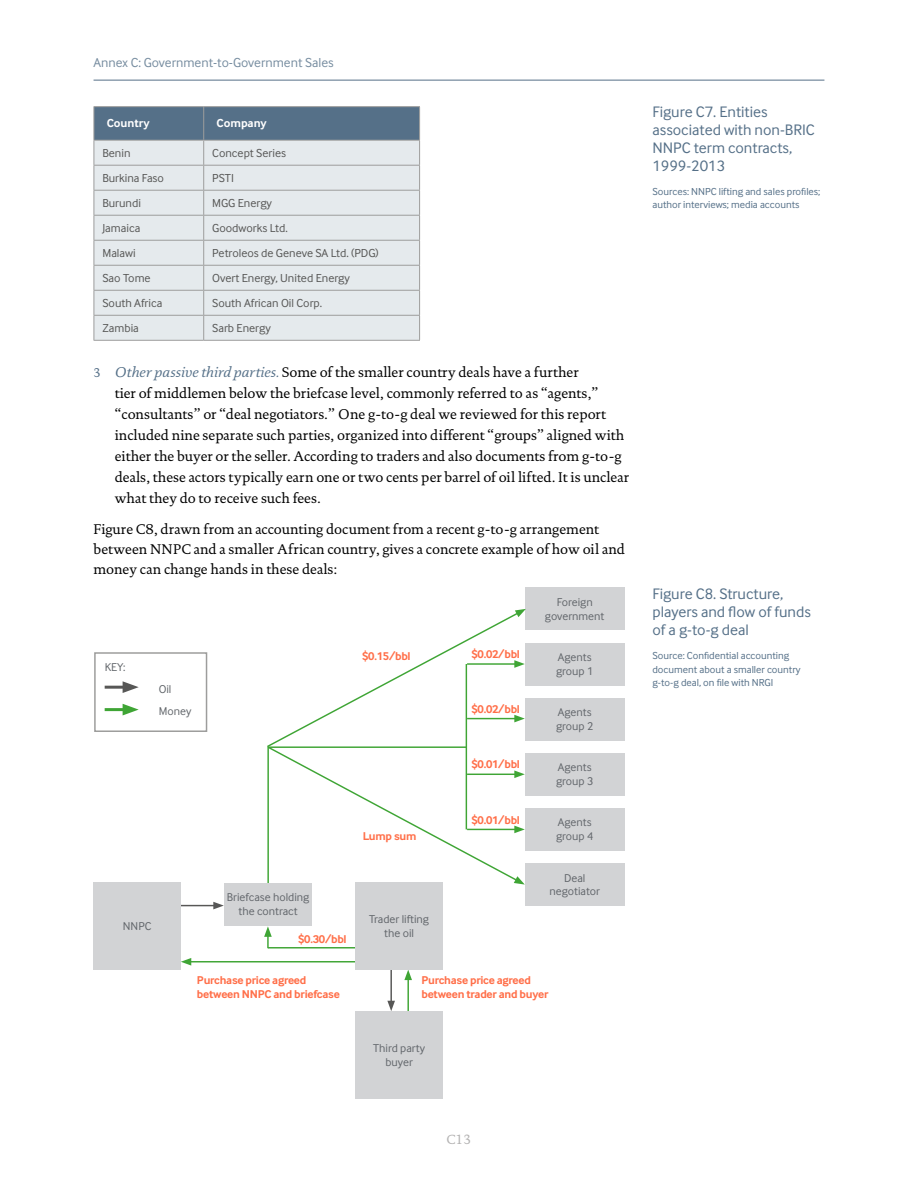
<style>
.page{position:relative;width:918px;height:1188px;background:#fff}
.page>*{position:absolute;margin:0;border:0;box-sizing:border-box;transform-origin:0 0}
.t1{font:15.75px/18px "Inter Face";color:#557088}
.t2{font:14.25px/21px "DTL Documenta T";color:#000}
.t3{font:13.5px "Inter Face";color:#778da0}
.t4{font:13.5px "DTL Documenta T";color:#b3b2b2}
.t5{font:12px "Inter Face";color:#575756}
.t6{font:700 12px "Inter Face";color:#fff}
.t7{font:11.7px/14px "Inter Face";color:#62666b;text-align:center}
.t8{font:700 11.7px/14px "Inter Face";letter-spacing:-.02em;color:#ff6f49}
.t9{font:10.5px/13.5px "Inter Face";color:#557088}
.s1{font-size:12.75px;color:#557088}
.s2{font-style:italic;color:#557088}
</style>
<div class="page">
<hr style="left:94px;top:80px;width:730px;height:1px;background:#557088">
<hr style="left:94px;top:106px;width:110px;height:1px;background:#9d9d9c">
<hr style="left:204px;top:106px;width:216px;height:1px;background:#9d9d9c">
<svg style="left:94px;top:107px;width:326px;height:233px;background:#ced5db"></svg>
<hr style="left:94px;top:340px;width:110px;height:1px;background:#9d9d9c">
<hr style="left:204px;top:340px;width:216px;height:1px;background:#9d9d9c">
<div style="left:525px;top:587px;width:100px;height:43px;background:#d2d3d5"></div>
<div style="left:525px;top:643px;width:100px;height:42px;background:#d2d3d5"></div>
<div style="left:525px;top:698px;width:100px;height:43px;background:#d2d3d5"></div>
<div style="left:525px;top:753px;width:100px;height:43px;background:#d2d3d5"></div>
<div style="left:525px;top:808px;width:100px;height:43px;background:#d2d3d5"></div>
<div style="left:525px;top:863px;width:100px;height:43px;background:#d2d3d5"></div>
<hr style="left:180px;top:905px;width:36px;height:1px;background:#575756">
<svg style="left:213px;top:902px;width:11px;height:7px"></svg>
<hr style="left:189px;top:961px;width:167px;height:1px;background:#3fa535">
<svg style="left:181px;top:958px;width:10px;height:8px"></svg>
<hr style="left:390px;top:967px;width:2px;height:36px;background:#575756">
<svg style="left:387px;top:1001px;width:8px;height:10px"></svg>
<hr style="left:407px;top:978px;width:2px;height:38px;background:#3fa535">
<svg style="left:404px;top:970px;width:8px;height:10px"></svg>
<div style="left:356px;top:1011px;width:87px;height:87px;background:#d2d3d5"></div>
<div style="left:94px;top:882px;width:87px;height:88px;background:#d2d3d5"></div>
<svg style="left:267px;top:609px;width:259px;height:276px"></svg>
<div style="left:225px;top:883px;width:87px;height:43px;background:#d2d3d5"></div>
<svg style="left:264px;top:920px;width:92px;height:29px"></svg>
<div style="left:356px;top:882px;width:87px;height:88px;background:#d2d3d5"></div>
<hr style="left:105px;top:686px;width:23px;height:3px;background:#575756">
<svg style="left:123px;top:681px;width:16px;height:12px"></svg>
<hr style="left:105px;top:708px;width:23px;height:3px;background:#3fa535">
<svg style="left:123px;top:704px;width:16px;height:11px"></svg>
<div style="left:94px;top:652px;width:113px;height:80px;border:2px solid #9d9d9c"></div>
<p class="t3" style="left:94px;top:55px;width:242px">Annex C: Government-to-Government Sales</p>
<p class="t6" style="left:107px;top:116px;width:45px">Country</p>
<p class="t6" style="left:216px;top:116px;width:52px">Company</p>
<p class="t5" style="left:102px;top:146px;width:30px">Benin</p>
<p class="t5" style="left:212px;top:146px;width:75px">Concept Series</p>
<p class="t5" style="left:102px;top:171px;width:63px">Burkina Faso</p>
<p class="t5" style="left:212px;top:171px;width:23px">PSTI</p>
<p class="t5" style="left:102px;top:196px;width:40px">Burundi</p>
<p class="t5" style="left:212px;top:196px;width:61px">MGG Energy</p>
<p class="t5" style="left:102px;top:221px;width:40px">Jamaica</p>
<p class="t5" style="left:212px;top:221px;width:77px">Goodworks Ltd.</p>
<p class="t5" style="left:102px;top:246px;width:35px">Malawi</p>
<p class="t5" style="left:212px;top:246px;width:168px">Petroleos de Geneve SA Ltd. (PDG)</p>
<p class="t5" style="left:102px;top:271px;width:50px">Sao Tome</p>
<p class="t5" style="left:212px;top:271px;width:139px">Overt Energy, United Energy</p>
<p class="t5" style="left:102px;top:296px;width:61px">South Africa</p>
<p class="t5" style="left:212px;top:296px;width:112px">South African Oil Corp.</p>
<p class="t5" style="left:102px;top:321px;width:38px">Zambia</p>
<p class="t5" style="left:212px;top:321px;width:60px">Sarb Energy</p>
<p class="t2" style="left:115px;top:362px;width:516px;text-indent:-21px"><span class="s1">3</span> <span class="s2">Other passive third parties.</span> Some of the smaller country deals have a further<br>tier of middlemen below the briefcase level, commonly referred to as “agents,” “consultants” or “deal negotiators.” One g-to-g deal we reviewed for this report included nine separate such parties, organized into different “groups” aligned with either the buyer or the seller. According to traders and also documents from g-to-g deals, these actors typically earn one or two cents per barrel of oil lifted. It is unclear what they do to receive such fees.</p>
<p class="t2" style="left:94px;top:519px;width:533px;line-height:20.2px">Figure C8, drawn from an accounting document from a recent g-to-g arrangement between NNPC and a smaller African country, gives a concrete example of how oil and money can change hands in these deals:</p>
<p class="t7" style="left:545px;top:595px;width:61px">Foreign government</p>
<p class="t7" style="left:556px;top:650px;width:39px;text-align:left">Agents group 1</p>
<p class="t7" style="left:556px;top:705px;width:39px;text-align:left">Agents group 2</p>
<p class="t7" style="left:556px;top:760px;width:39px;text-align:left">Agents group 3</p>
<p class="t7" style="left:556px;top:815px;width:39px;text-align:left">Agents group 4</p>
<p class="t7" style="left:549px;top:871px;width:52px">Deal negotiator</p>
<p class="t8" style="left:471px;top:647px;width:50px">$0.02/bbl</p>
<p class="t8" style="left:362px;top:649px;width:50px">$0.15/bbl</p>
<p class="t7" style="left:105px;top:660px;width:22px">KEY:</p>
<p class="t7" style="left:159px;top:678px;width:34px;line-height:22.5px;text-align:left">Oil<br>Money</p>
<p class="t8" style="left:471px;top:702px;width:50px">$0.02/bbl</p>
<p class="t8" style="left:471px;top:757px;width:50px">$0.01/bbl</p>
<p class="t8" style="left:471px;top:813px;width:50px">$0.01/bbl</p>
<p class="t8" style="left:363px;top:829px;width:55px">Lump sum</p>
<p class="t7" style="left:227px;top:891px;width:84px">Briefcase holding the contract</p>
<p class="t7" style="left:369px;top:912px;width:61px">Trader lifting the oil</p>
<p class="t7" style="left:123px;top:919px;width:30px">NNPC</p>
<p class="t8" style="left:298px;top:932px;width:50px">$0.30/bbl</p>
<p class="t8" style="left:197px;top:973px;width:144px">Purchase price agreed between NNPC and briefcase</p>
<p class="t8" style="left:421px;top:973px;width:129px">Purchase price agreed between trader and buyer</p>
<p class="t7" style="left:373px;top:1041px;width:53px">Third party buyer</p>
<p class="t1" style="left:652px;top:102px;width:164px">Figure C7. Entities associated with non-BRIC<br>NNPC term contracts,<br>1999-2013</p>
<p class="t9" style="left:652px;top:185px;width:169px">Sources: NNPC lifting and sales profiles; author interviews; media accounts</p>
<p class="t1" style="left:652px;top:585px;width:160px">Figure C8. Structure, players and flow of funds of a g-to-g deal</p>
<p class="t9" style="left:652px;top:649px;width:150px">Source: Confidential accounting document about a smaller country g-to-g deal, on file with NRGI</p>
<p class="t4" style="left:446px;top:1131px;width:27px">C13</p>
</div>
